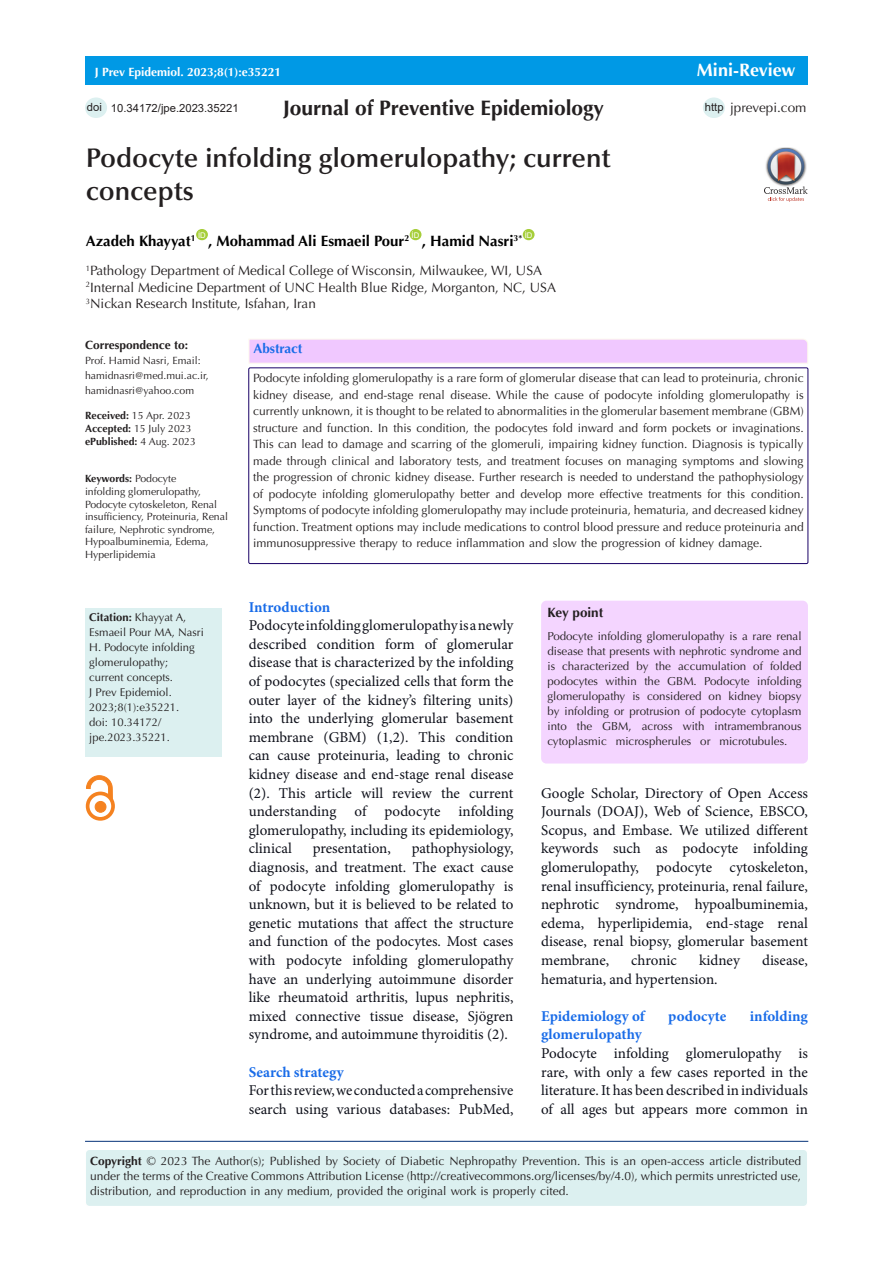
<style>
.page{position:relative;width:893px;height:1263px;background:#fff}
.page>*{position:absolute;margin:0;border:0;box-sizing:border-box;transform-origin:0 0}
.t1{font:600 27px/33px "Optima LT Std";color:#231f20}
.t2{font:700 21px "Optima LT Std";color:#231f20}
.t3{font:700 18px "Optima LT Std";color:#fff}
.Normal__Web{font:15px/18.6px "Minion Pro";color:#0e101a;text-align:justify}
.Normal__Web-2{font:700 15px "Minion Pro";color:#196ce8}
.t4{font:700 15px "Optima LT Std";color:#000}
.t5{font:13.5px "Optima LT Std";color:#231f20}
.t6{font:700 13.5px "Optima LT Std";color:#196ce8}
.t7{font:700 13.5px "Optima LT Std";color:#231f20}
.t8{font:12px/16.5px "Optima LT Std";color:#231f20;text-align:justify}
.t9{font:700 12px "Optima LT Std";color:#fff}
.t10{font:700 12px "Optima LT Std";color:#231f20}
.t11{font:11.55px/15px "Optima LT Std";color:#231f20;text-align:justify}
.t12{font:11.25px/15px "Optima LT Std";color:#231f20}
.t13{font:11.25px "Arial";color:#231f20}
.t14{font:10.5px/12.6px "Optima LT Std";color:#231f20}
.t15{font:700 10.5px "Optima LT Std";color:#231f20}
.t16{font:7.8px "Arial";color:#fff}
.s1{font-weight:700}
.s2{font-weight:400}
</style>
<div class="page">
<hr style="left:85px;top:1141px;width:723px;height:1px;background:#053278">
<div style="left:85px;top:1149px;width:723px;height:57px;background:#dcf0f0;border-radius:4px"></div>
<div style="left:84px;top:1148px;width:724px;height:59px;border:2px solid #fff;border-radius:4px"></div>
<div style="left:85px;top:56px;width:723px;height:29px;background:#0099e5"></div>
<div style="left:196px;top:229px;width:12px;height:11px;background:#a6ce39;border-radius:50%"></div>
<div style="left:410px;top:229px;width:11px;height:11px;background:#a6ce39;border-radius:50%"></div>
<div style="left:523px;top:229px;width:12px;height:11px;background:#a6ce39;border-radius:50%"></div>
<div style="left:249px;top:368px;width:559px;height:196px;border:1px solid #190066"></div>
<svg style="left:249px;top:339px;width:559px;height:25px"></svg>
<div style="left:95px;top:801px;width:11px;height:11px;background:#f58220;border-radius:50%"></div>
<div style="left:95px;top:801px;width:11px;height:11px;border:1px solid #f58220;border-radius:50%"></div>
<div style="left:86px;top:791px;width:29px;height:30px;border:4px solid #f58220;border-radius:50%"></div>
<svg style="left:86px;top:775px;width:27px;height:25px"></svg>
<div style="left:85px;top:608px;width:136px;height:148px;background:#dcf0f0"></div>
<div style="left:703px;top:97px;width:22px;height:21px;background:#dcf0f0;border-radius:50%"></div>
<div style="left:541px;top:601px;width:267px;height:162px;background:#f4d5ff;border-radius:5px"></div>
<div style="left:85px;top:97px;width:22px;height:21px;background:#dcf0f0;border-radius:50%"></div>
<img style="left:780px;top:147px;width:12px;height:1px">
<svg style="left:764px;top:148px;width:44px;height:54px"></svg>
<p class="t9" style="left:95px;top:65px;width:188px">J Prev Epidemiol. 2023;8(1):e35221</p>
<p class="t3" style="left:697px;top:59px;width:100px">Mini-Review</p>
<p class="t2" style="left:283px;top:95px;width:322px">Journal of Preventive Epidemiology</p>
<p class="t13" style="left:87px;top:99px;width:17px">doi</p>
<p class="t13" style="left:111px;top:100px;width:129px">10.34172/jpe.2023.35221</p>
<p class="t13" style="left:705px;top:99px;width:20px">http</p>
<p class="t5" style="left:730px;top:100px;width:78px">jprevepi.com</p>
<p class="t1" style="left:86px;top:142px;width:526px">Podocyte infolding glomerulopathy; current concepts</p>
<p class="t4" style="left:86px;top:232px;width:111px">Azadeh Khayyat<sup>1</sup></p>
<p class="t16" style="left:198px;top:230px;width:9px">ID</p>
<p class="t4" style="left:208px;top:232px;width:202px">, Mohammad Ali Esmaeil Pour<sup>2</sup></p>
<p class="t16" style="left:412px;top:230px;width:9px">ID</p>
<p class="t4" style="left:422px;top:232px;width:102px">, Hamid Nasri<sup>3*</sup></p>
<p class="t16" style="left:525px;top:230px;width:9px">ID</p>
<p class="t5" style="left:86px;top:263px;width:458px"><sup>1</sup>Pathology Department of Medical College of Wisconsin, Milwaukee, WI, USA</p>
<p class="t5" style="left:86px;top:279px;width:472px"><sup>2</sup>Internal Medicine Department of UNC Health Blue Ridge, Morganton, NC, USA</p>
<p class="t5" style="left:86px;top:296px;width:232px"><sup>3</sup>Nickan Research Institute, Isfahan, Iran</p>
<p class="t10" style="left:85px;top:338px;width:105px">Correspondence to:</p>
<p class="t14" style="left:85px;top:353px;width:125px;line-height:15px">Prof. Hamid Nasri, Email: hamidnasri@med.mui.ac.ir, hamidnasri@yahoo.com</p>
<p class="t14" style="left:85px;top:410px;width:107px"><span class="s1">Received:</span> 15 Apr. 2023</p>
<p class="t14" style="left:85px;top:422px;width:108px"><span class="s1">Accepted:</span> 15 July 2023</p>
<p class="t15" style="left:85px;top:435px;width:112px">ePublished: <span class="s2">4 Aug. 2023</span></p>
<p class="t14" style="left:85px;top:473px;width:144px"><span class="s1">Keywords:</span> Podocyte<br>infolding glomerulopathy,<br>Podocyte cytoskeleton, Renal insufficiency, Proteinuria, Renal failure, Nephrotic syndrome,<br>Hypoalbuminemia, Edema,<br>Hyperlipidemia</p>
<p class="t6" style="left:253px;top:341px;width:51px">Abstract</p>
<p class="t8" style="left:253px;top:370px;width:552px">Podocyte infolding glomerulopathy is a rare form of glomerular disease that can lead to proteinuria, chronic kidney disease, and end-stage renal disease. While the cause of podocyte infolding glomerulopathy is currently unknown, it is thought to be related to abnormalities in the glomerular basement membrane (GBM) structure and function. In this condition, the podocytes fold inward and form pockets or invaginations.<br>This can lead to damage and scarring of the glomeruli, impairing kidney function. Diagnosis is typically made through clinical and laboratory tests, and treatment focuses on managing symptoms and slowing the progression of chronic kidney disease. Further research is needed to understand the pathophysiology of podocyte infolding glomerulopathy better and develop more effective treatments for this condition.<br>Symptoms of podocyte infolding glomerulopathy may include proteinuria, hematuria, and decreased kidney function. Treatment options may include medications to control blood pressure and reduce proteinuria and immunosuppressive therapy to reduce inflammation and slow the progression of kidney damage.</p>
<p class="t12" style="left:89px;top:609px;width:116px"><span class="s1">Citation:</span> Khayyat A,<br>Esmaeil Pour MA, Nasri<br>H. Podocyte infolding glomerulopathy; current concepts.<br>J Prev Epidemiol.<br>2023;8(1):e35221.<br>doi: 10.34172/ jpe.2023.35221.</p>
<p class="Normal__Web-2" style="left:249px;top:596px;width:83px">Introduction</p>
<p class="Normal__Web" style="left:249px;top:616px;width:266px">Podocyte infolding glomerulopathy is a newly described condition form of glomerular disease that is characterized by the infolding of podocytes (specialized cells that form the outer layer of the kidney’s filtering units) into the underlying glomerular basement membrane (GBM) (1,2). This condition can cause proteinuria, leading to chronic kidney disease and end-stage renal disease (2). This article will review the current understanding of podocyte infolding glomerulopathy, including its epidemiology, clinical</p>
<p class="Normal__Web" style="left:249px;top:839px;width:266px;text-indent:163px">pathophysiology, diagnosis, and treatment. The exact cause of podocyte infolding glomerulopathy is unknown, but it is believed to be related to genetic mutations that affect the structure and function of the podocytes. Most cases with podocyte infolding glomerulopathy have an underlying autoimmune disorder like rheumatoid arthritis, lupus nephritis, mixed connective tissue disease, Sjögren syndrome, and autoimmune thyroiditis (2).</p>
<p class="Normal__Web-2" style="left:249px;top:1061px;width:96px">Search strategy</p>
<p class="Normal__Web" style="left:249px;top:1081px;width:266px">For this review, we conducted a comprehensive search using various databases: PubMed,</p>
<p class="Normal__Web" style="left:313px;top:839px;width:80px">presentation,</p>
<p class="t7" style="left:547px;top:604px;width:57px">Key point</p>
<p class="t11" style="left:547px;top:629px;width:256px">Podocyte infolding glomerulopathy is a rare renal disease that presents with nephrotic syndrome and is characterized by the accumulation of folded podocytes within the GBM. Podocyte infolding glomerulopathy is considered on kidney biopsy by infolding or protrusion of podocyte cytoplasm into the GBM, across with intramembranous cytoplasmic microspherules or microtubules.</p>
<p class="Normal__Web" style="left:541px;top:784px;width:268px">Google Scholar, Directory of Open Access Journals (DOAJ), Web of Science, EBSCO, Scopus, and Embase. We utilized different keywords such as podocyte infolding glomerulopathy, podocyte cytoskeleton, renal insufficiency, proteinuria, renal failure, nephrotic syndrome, hypoalbuminemia, edema, hyperlipidemia, end-stage renal disease, renal biopsy, glomerular basement membrane,</p>
<p class="Normal__Web" style="left:631px;top:951px;width:47px">chronic</p>
<p class="Normal__Web" style="left:699px;top:951px;width:42px">kidney</p>
<p class="Normal__Web" style="left:762px;top:951px;width:47px">disease,</p>
<p class="Normal__Web" style="left:541px;top:970px;width:178px">hematuria, and hypertension.</p>
<p class="Normal__Web-2" style="left:541px;top:1005px;width:105px">Epidemiology of</p>
<p class="Normal__Web-2" style="left:668px;top:1005px;width:60px">podocyte</p>
<p class="Normal__Web-2" style="left:750px;top:1005px;width:60px">infolding</p>
<p class="Normal__Web-2" style="left:541px;top:1024px;width:102px">glomerulopathy</p>
<p class="Normal__Web" style="left:541px;top:1044px;width:268px">Podocyte infolding glomerulopathy is rare, with only a few cases reported in the literature. It has been described in individuals of all ages but appears more common in</p>
<p class="t8" style="left:90px;top:1153px;width:713px;line-height:15px"><span class="s1">Copyright</span> © 2023 The Author(s); Published by Society of Diabetic Nephropathy Prevention. This is an open-access article distributed under the terms of the Creative Commons Attribution License (http://creativecommons.org/licenses/by/4.0), which permits unrestricted use, distribution, and reproduction in any medium, provided the original work is properly cited.</p>
</div>
